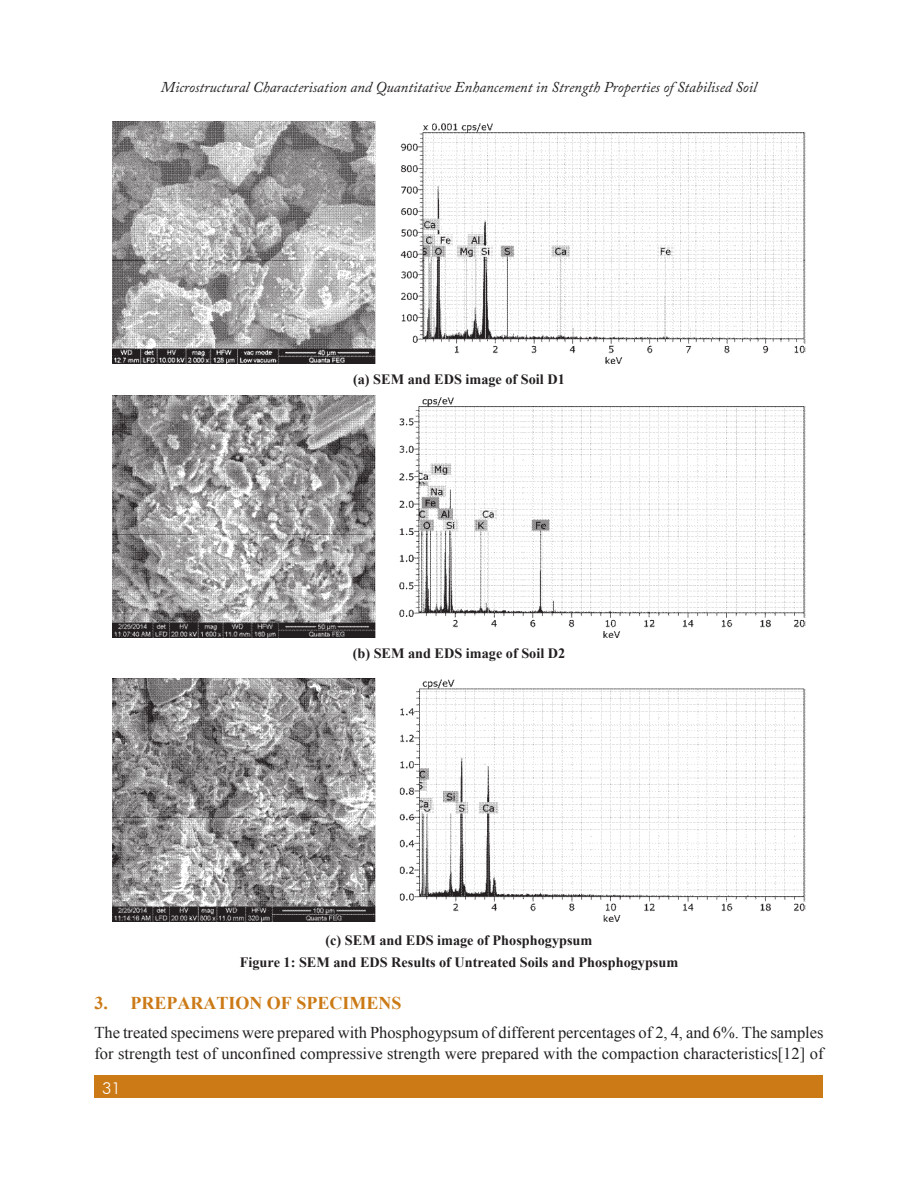
<style>
.page{position:relative;width:918px;height:1188px;background:#fff}
.page>*{position:absolute;margin:0;border:0;box-sizing:border-box;transform-origin:0 0}
.t1{font:700 18px "Times New Roman";color:#cb7a16}
.Body_text{font:16.5px/21px "Times New Roman";color:#231f20}
.t2{font:300 16.5px "Futura BT";color:#fff}
.t3{font:italic 15px "Adobe Caslon Pro";color:#231f20}
.t4{font:700 14.25px "Times New Roman";color:#231f20}
</style>
<div class="page">
<div style="left:94px;top:1076px;width:730px;height:22px;background:#cb7a16"></div>
<img style="left:113px;top:122px;width:692px;height:242px">
<img style="left:113px;top:396px;width:692px;height:242px">
<img style="left:113px;top:679px;width:692px;height:242px">
<p class="t3" style="left:161px;top:78px;width:598px">Microstructural Characterisation and Quantitative Enhancement in Strength Properties of Stabilised Soil</p>
<p class="t4" style="left:353px;top:369px;width:213px">(a) SEM and EDS image of Soil D1</p>
<p class="t4" style="left:353px;top:643px;width:214px">(b) SEM and EDS image of Soil D2</p>
<p class="t4" style="left:326px;top:931px;width:268px">(c) SEM and EDS image of Phosphogypsum</p>
<p class="t4" style="left:240px;top:952px;width:440px">Figure 1: SEM and EDS Results of Untreated Soils and Phosphogypsum</p>
<p class="t1" style="left:94px;top:991px;width:309px">3. PREPARATION OF SPECIMENS</p>
<p class="Body_text" style="left:94px;top:1022px;width:731px">The treated specimens were prepared with Phosphogypsum of different percentages of 2, 4, and 6%. The samples for strength test of unconfined compressive strength were prepared with the compaction characteristics[12] of</p>
<p class="t2" style="left:102px;top:1078px;width:21px">31</p>
</div>
